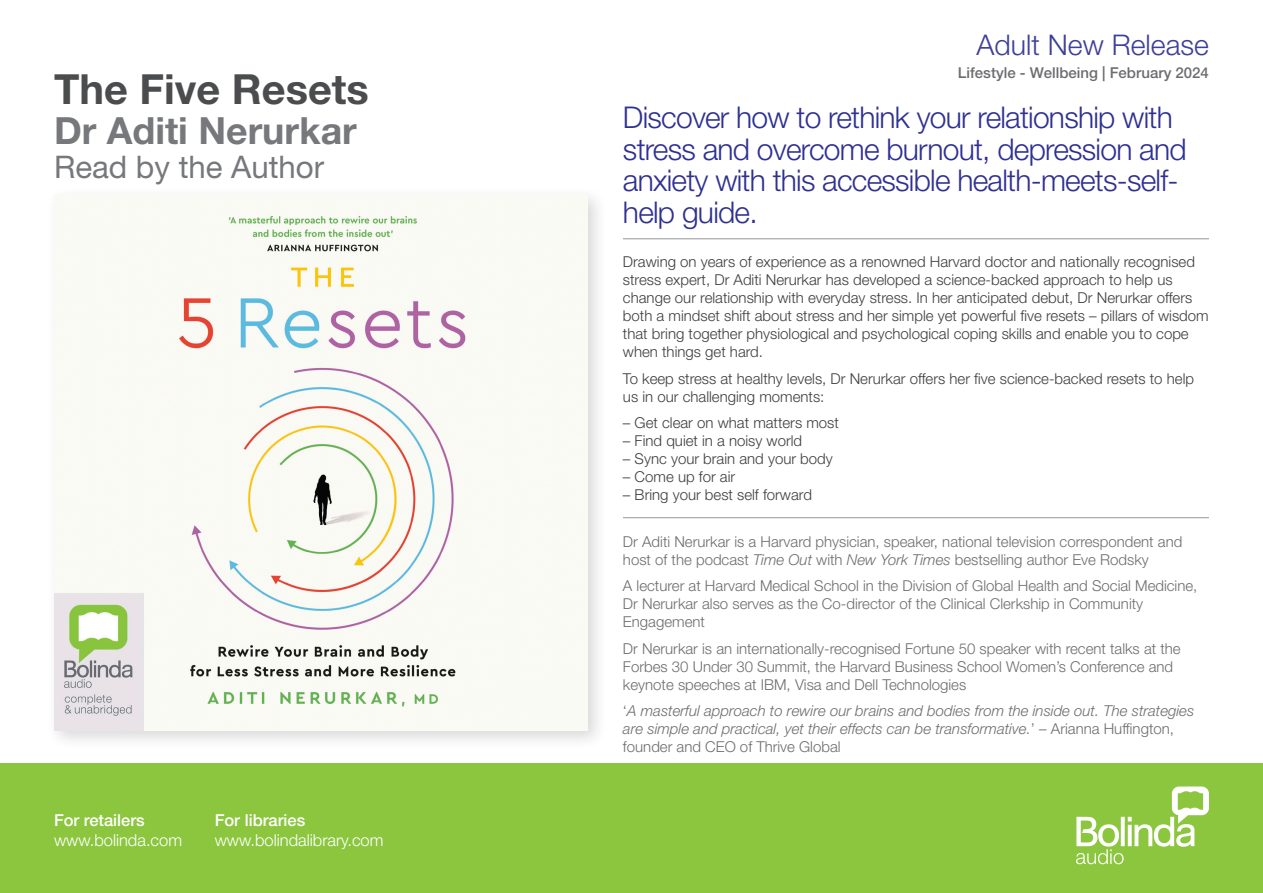
<style>
.page{position:relative;width:1263px;height:893px;background:#fff}
.page>*{position:absolute;margin:0;border:0;box-sizing:border-box;transform-origin:0 0}
.t1{font:700 41.55px "Helvetica Neue LT Std";color:#4b4c4d}
.t2{font:700 37.5px "Helvetica Neue LT Std";color:#76787b}
.t3{font:31.2px "Helvetica Neue LT Std";color:#76787b}
.Teaser_Blurb_-_Adult{font:300 30px/31.5px "Helvetica Neue LT Std";letter-spacing:-.025em;color:#2e3092}
.t4{font:300 28.5px "Helvetica Neue LT Std";color:#3e3f99}
.t5{font:300 16.5px "Helvetica Neue LT Std";color:#fff}
.t6{font:500 16.5px "Helvetica Neue LT Std";color:#fff}
.Main_Blurb{font:300 15px/18px "Helvetica Neue LT Std";color:#3e3e3f}
.Award___Quote{font:300 15px/18px "Helvetica Neue LT Std";color:#6c6d70}
.Award___Quote-2{font:italic 300 15px/18px "Helvetica Neue LT Std";color:#6c6d70}
.Genre___date{font:500 15px "Helvetica Neue LT Std";color:#6c6d70}
.s1{font-style:italic}
.s2{font-style:normal}
</style>
<div class="page">
<div style="left:0;top:763px;width:1263px;height:130px;background:#8bc63e"></div>
<svg style="left:1076px;top:786px;width:133px;height:78px"></svg>
<hr style="left:623px;top:517px;width:586px;height:1px;background:#939598">
<hr style="left:623px;top:238px;width:586px;height:1px;background:#939598">
<div style="left:46px;top:186px;width:562px;height:565px;background:#231f20;opacity:.17"></div>
<img style="left:54px;top:194px;width:534px;height:537px">
<p class="t1" style="left:54px;top:63px;width:316px">The Five Resets</p>
<p class="t2" style="left:54px;top:107px;width:304px">Dr Aditi Nerurkar</p>
<p class="t3" style="left:54px;top:149px;width:272px">Read by the Author</p>
<p class="t6" style="left:54px;top:811px;width:92px">For retailers</p>
<p class="t5" style="left:54px;top:830px;width:130px">www.bolinda.com</p>
<p class="t6" style="left:215px;top:811px;width:92px">For libraries</p>
<p class="t5" style="left:215px;top:830px;width:170px">www.bolindalibrary.com</p>
<p class="t4" style="left:977px;top:27px;width:234px">Adult New Release</p>
<p class="Genre___date" style="left:958px;top:63px;width:252px">Lifestyle - Wellbeing | February 2024</p>
<p class="Teaser_Blurb_-_Adult" style="left:623px;top:101px;width:565px">Discover how to rethink your relationship with stress and overcome burnout, depression and anxiety with this accessible health-meets-self&shy;help guide.</p>
<p class="Main_Blurb" style="left:623px;top:253px;width:587px">Drawing on years of experience as a renowned Harvard doctor and nationally recognised stress expert, Dr Aditi Nerurkar has developed a science-backed approach to help us change our relationship with everyday stress. In her anticipated debut, Dr Nerurkar offers both a mindset shift about stress and her simple yet powerful five resets – pillars of wisdom that bring together physiological and psychological coping skills and enable you to cope when things get hard.</p>
<p class="Main_Blurb" style="left:623px;top:369px;width:572px">To keep stress at healthy levels, Dr Nerurkar offers her five science-backed resets to help us in our challenging moments:</p>
<p class="Main_Blurb" style="left:623px;top:414px;width:217px">– Get clear on what matters most</p>
<p class="Main_Blurb" style="left:623px;top:432px;width:181px">– Find quiet in a noisy world</p>
<p class="Main_Blurb" style="left:623px;top:450px;width:211px">– Sync your brain and your body</p>
<p class="Main_Blurb" style="left:623px;top:468px;width:114px">– Come up for air</p>
<p class="Main_Blurb" style="left:623px;top:486px;width:190px">– Bring your best self forward</p>
<p class="Award___Quote" style="left:623px;top:532px;width:561px">Dr Aditi Nerurkar is a Harvard physician, speaker, national television correspondent and host of the podcast <span class="s1">Time Out</span> with <span class="s1">New York Times</span> bestselling author Eve Rodsky</p>
<p class="Award___Quote" style="left:623px;top:576px;width:576px">A lecturer at Harvard Medical School in the Division of Global Health and Social Medicine,<br>Dr Nerurkar also serves as the Co-director of the Clinical Clerkship in Community<br>Engagement</p>
<p class="Award___Quote" style="left:623px;top:639px;width:559px">Dr Nerurkar is an internationally-recognised Fortune 50 speaker with recent talks at the<br>Forbes 30 Under 30 Summit, the Harvard Business School Women’s Conference and keynote speeches at IBM, Visa and Dell Technologies</p>
<p class="Award___Quote-2" style="left:623px;top:702px;width:573px"><span class="s2">‘</span>A masterful approach to rewire our brains and bodies from the inside out. The strategies are simple and practical, yet their effects can be transformative.<span class="s2">’ – Arianna Huffington, founder and CEO of Thrive Global</span></p>
</div>
